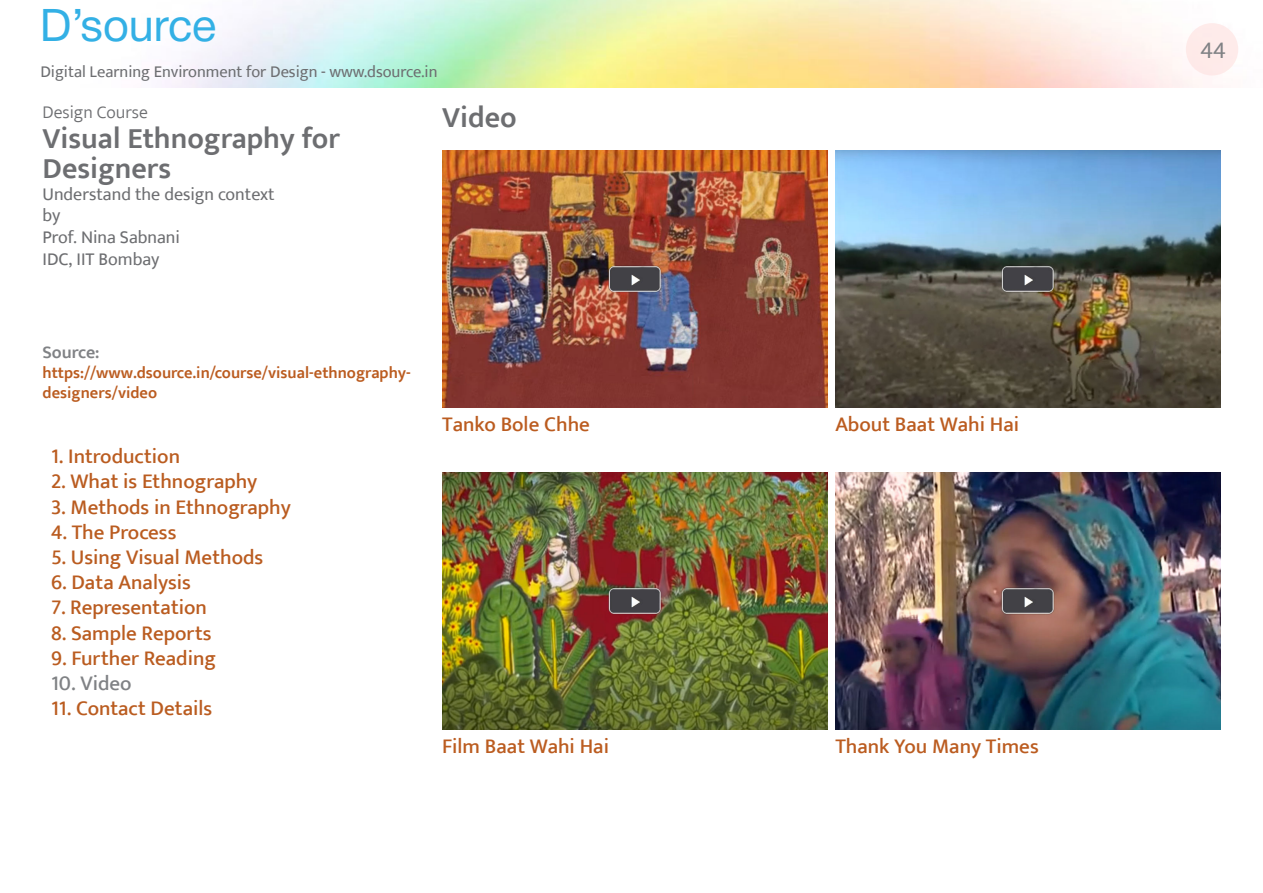
<style>
.page{position:relative;width:1263px;height:893px;background:#fff}
.page>*{position:absolute;margin:0;border:0;box-sizing:border-box;transform-origin:0 0}
.t1{font:45px "Helvetica Neue";color:#33b0e5}
.t2{font:600 30px/30px "Ek Mukta";color:#6d6e71}
.t3{font:24px "Ek Mukta";color:#808285}
.t4{font:500 21px "Ek Mukta";color:#ba5c20}
.t5{font:500 21px "Ek Mukta";color:#bb5c20}
.t6{font:500 21px "Ek Mukta";color:#808285}
.t7{font:18px/21.6px "Ek Mukta";color:#6d6e71}
.t8{font:300 18px "Ek Mukta";color:#6d6e71}
.t9{font:600 18px "Ek Mukta";color:#808285}
.t10{font:600 16.5px/19.8px "Ek Mukta";color:#bb5c20}
.t11{font:16.5px "Ek Mukta";color:#6d6e71}
</style>
<div class="page">
<div style="left:1186px;top:23px;width:52px;height:52px;background:#feeaea;border-radius:50%"></div>
<img style="left:442px;top:150px;width:385px;height:257px">
<img style="left:835px;top:150px;width:385px;height:257px">
<img style="left:835px;top:472px;width:385px;height:257px">
<img style="left:442px;top:472px;width:385px;height:257px">
<h1 class="t1" style="left:40px;top:-7px;width:178px">D’source</h1>
<p class="t11" style="left:40px;top:62px;width:399px">Digital Learning Environment for Design - www.dsource.in</p>
<p class="t8" style="left:43px;top:101px;width:107px">Design Course</p>
<h2 class="t2" style="left:43px;top:123px;width:299px">Visual Ethnography for<br>Designers</h2>
<p class="t7" style="left:43px;top:183px;width:234px">Understand the design context by<br>Prof. Nina Sabnani<br>IDC, IIT Bombay</p>
<p class="t9" style="left:43px;top:342px;width:59px">Source:</p>
<p class="t10" style="left:43px;top:363px;width:370px">https://www.dsource.in/course/visual-ethnography&shy;designers/video</p>
<p class="t4" style="left:51px;top:444px;width:131px">1. Introduction</p>
<p class="t4" style="left:51px;top:469px;width:208px">2. What is Ethnography</p>
<p class="t4" style="left:51px;top:494px;width:241px">3. Methods in Ethnography</p>
<p class="t4" style="left:51px;top:519px;width:127px">4. The Process</p>
<p class="t4" style="left:51px;top:544px;width:214px">5. Using Visual Methods</p>
<p class="t4" style="left:51px;top:570px;width:141px">6. Data Analysis</p>
<p class="t4" style="left:51px;top:595px;width:157px">7. Representation</p>
<p class="t4" style="left:51px;top:620px;width:162px">8. Sample Reports</p>
<p class="t4" style="left:51px;top:645px;width:166px">9. Further Reading</p>
<p class="t6" style="left:51px;top:670px;width:82px">10. Video</p>
<p class="t4" style="left:51px;top:696px;width:163px">11. Contact Details</p>
<h2 class="t2" style="left:442px;top:102px;width:76px">Video</h2>
<p class="t5" style="left:442px;top:412px;width:149px">Tanko Bole Chhe</p>
<p class="t5" style="left:835px;top:412px;width:185px">About Baat Wahi Hai</p>
<p class="t5" style="left:442px;top:734px;width:168px">Film Baat Wahi Hai</p>
<p class="t5" style="left:835px;top:734px;width:205px">Thank You Many Times</p>
<p class="t3" style="left:1200px;top:35px;width:27px">44</p>
</div>
